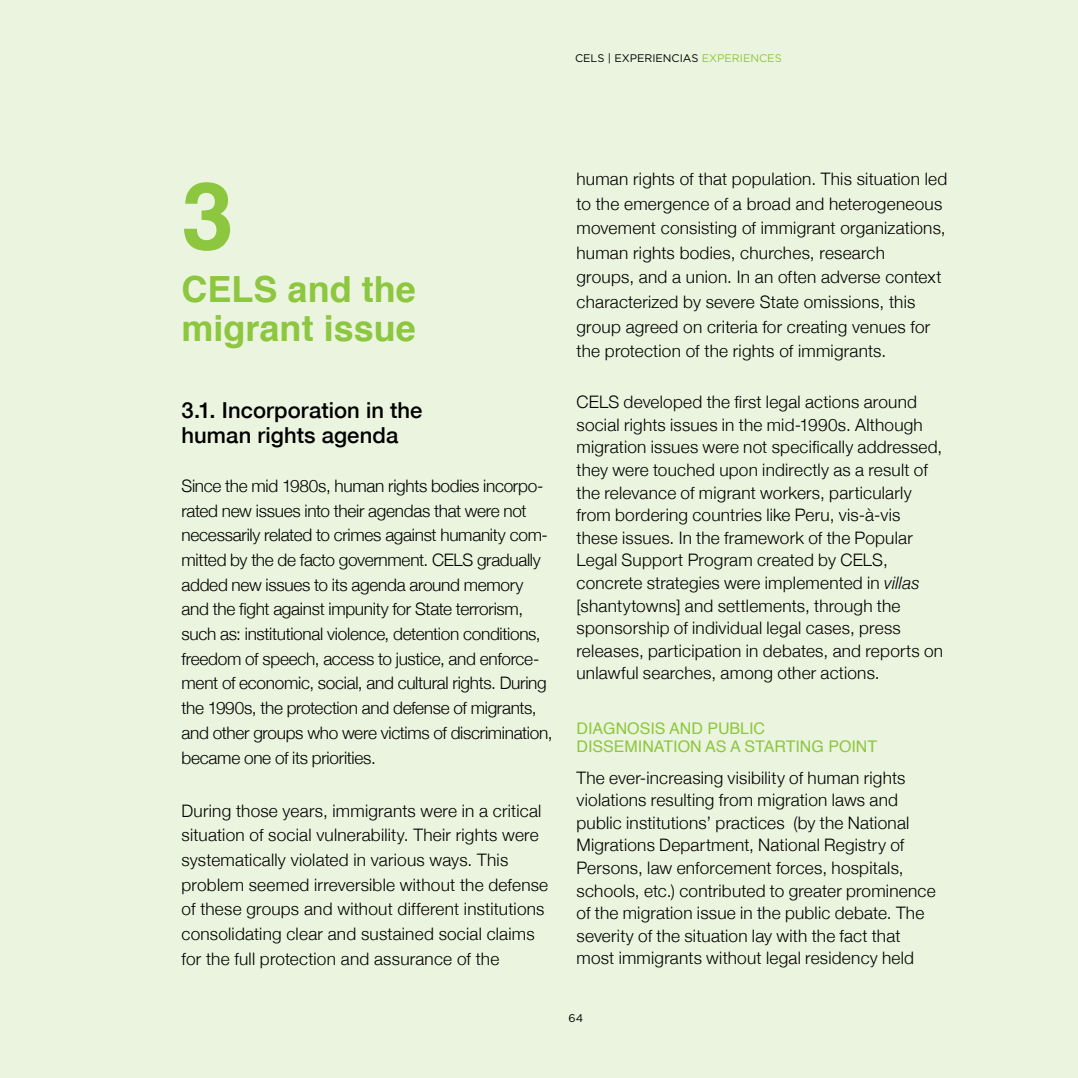
<style>
.page{position:relative;width:1078px;height:1078px;background:#fff}
.page>*{position:absolute;margin:0;border:0;box-sizing:border-box;transform-origin:0 0}
.t1{font:700 94px "Helvetica";color:#8dc63f}
.t2{font:700 36px/38.6px "Helvetica";color:#8dc63f}
.t3{font:500 22px/24.6px "Helvetica Neue";letter-spacing:.005em;color:#000}
.t4{font:300 17.2px/22.6px "Helvetica Neue";letter-spacing:.01em;color:#000}
.t5{font:300 17.2px/24.6px "Helvetica Neue";letter-spacing:-.015em;color:#000}
.t6{font:16px/18.2px "Helvetica";color:#8dc63f}
.t7{font:11.2px "Gotham";color:#000}
.t8{font:11px "Gotham";color:#000}
.s1{color:#8dc63f}
.s2{font-style:italic}
</style>
<div class="page">
<div style="left:0;top:0;width:1077px;height:1077px;background:#ebf4de"></div>
<p class="t8" style="left:575px;top:51px;width:208px">CELS | EXPERIENCIAS <span class="s1">EXPERIENCES</span></p>
<h1 class="t1" style="left:181px;top:140px;width:54px">3</h1>
<h2 class="t2" style="left:181px;top:270px;width:236px">CELS and the migrant issue</h2>
<p class="t3" style="left:181px;top:397px;width:242px">3.1. Incorporation in the human rights agenda</p>
<p class="t5" style="left:181px;top:472px;width:372px">Since the mid 1980s, human rights bodies incorpo&shy;rated new issues into their agendas that were not necessarily related to crimes against humanity com&shy;mitted by the de facto government. CELS gradually added new issues to its agenda around memory and the fight against impunity for State terrorism, such as: institutional violence, detention conditions, freedom of speech, access to justice, and enforce&shy;ment of economic, social, and cultural rights. During the 1990s, the protection and defense of migrants, and other groups who were victims of discrimination, became one of its priorities.</p>
<p class="t4" style="left:181px;top:797px;width:368px;line-height:24.6px">During those years, immigrants were in a critical situation of social vulnerability. Their rights were systematically violated in various ways. This problem seemed irreversible without the defense of these groups and without different institutions consolidating clear and sustained social claims for the full protection and assurance of the</p>
<p class="t4" style="left:576px;top:165px;width:372px;line-height:24.6px">human rights of that population. This situation led to the emergence of a broad and heterogeneous movement consisting of immigrant organizations, human rights bodies, churches, research<br>groups, and a union. In an often adverse context characterized by severe State omissions, this group agreed on criteria for creating venues for the protection of the rights of immigrants.</p>
<p class="t4" style="left:576px;top:389px;width:368px">CELS developed the first legal actions around social rights issues in the mid-1990s. Although migration issues were not specifically addressed, they were touched upon indirectly as a result of the relevance of migrant workers, particularly from bordering countries like Peru, vis-à-vis these issues. In the framework of the Popular Legal Support Program created by CELS, concrete strategies were implemented in <span class="s2">villas </span>[shantytowns] and settlements, through the sponsorship of individual legal cases, press releases, participation in debates, and reports on unlawful searches, among other actions.</p>
<p class="t6" style="left:576px;top:719px;width:302px">DIAGNOSIS AND PUBLIC<br>DISSEMINATION AS A STARTING POINT</p>
<p class="t4" style="left:576px;top:765px;width:360px">The ever-increasing visibility of human rights violations resulting from migration laws and public institutions’ practices (by the National Migrations Department, National Registry of Persons, law enforcement forces, hospitals, schools, etc.) contributed to greater prominence of the migration issue in the public debate. The severity of the situation lay with the fact that most immigrants without legal residency held</p>
<p class="t7" style="left:568px;top:1010px;width:16px">64</p>
</div>
